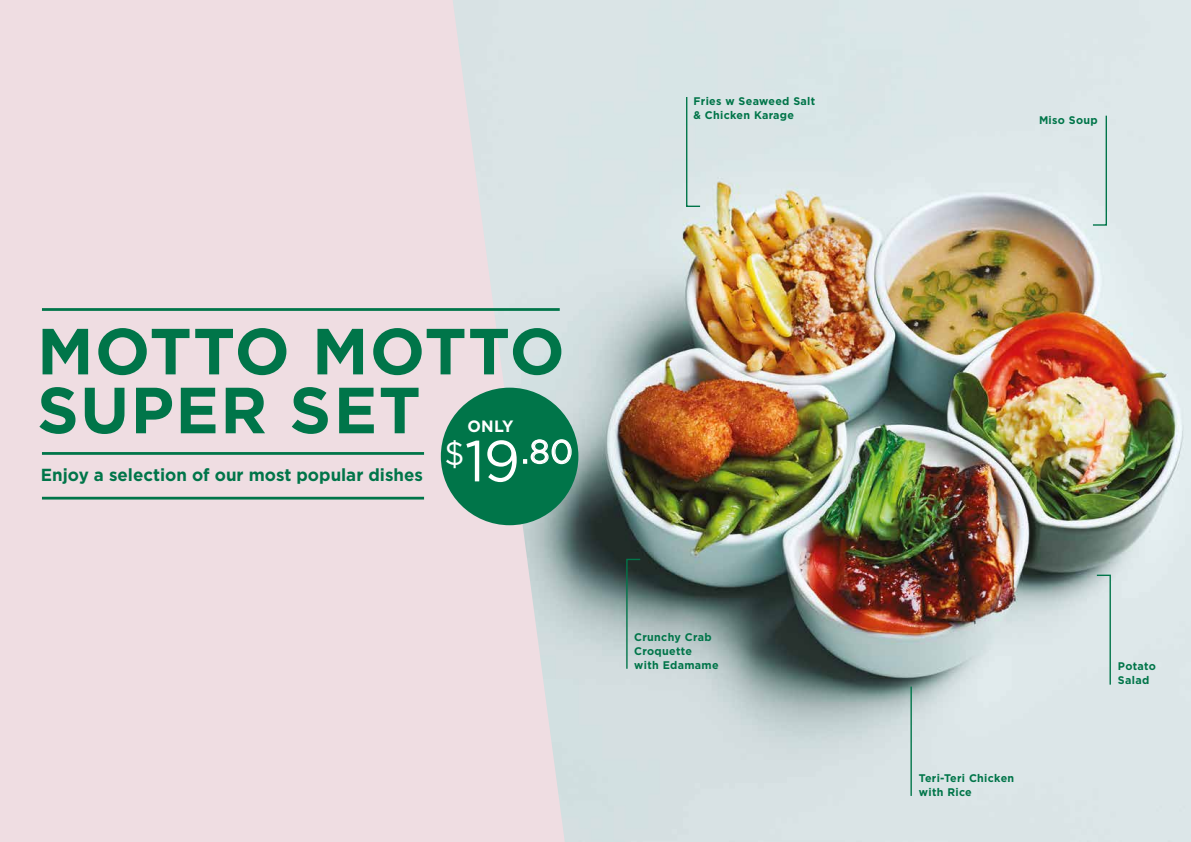
<style>
.page{position:relative;width:1191px;height:842px;background:#efdde2}
.page>*{position:absolute;margin:0;border:0;box-sizing:border-box;transform-origin:0 0}
.t1{font:700 65.1px/58.9px "Gotham";letter-spacing:.02em;color:#007549}
.t2{font:32.7px "Gotham";color:#fff}
.t3{font:700 17.4px "Gotham";color:#007549}
.t4{font:700 16.4px "Gotham";color:#fff}
.t5{font:700 11.1px/13.8px "Gotham";letter-spacing:.03em;color:#007549}
.s1{font-size:57.9px}
</style>
<div class="page">
<img style="left:453px;top:0;width:738px;height:842px">
<hr style="left:42px;top:308px;width:518px;height:3px;background:#007549">
<hr style="left:42px;top:452px;width:382px;height:3px;background:#007549">
<hr style="left:42px;top:497px;width:382px;height:2px;background:#007549">
<div style="left:441px;top:388px;width:137px;height:137px;background:#007549;border-radius:50%"></div>
<svg style="left:523px;top:439px;width:49px;height:26px"></svg>
<svg style="left:685px;top:96px;width:16px;height:112px;background:#c4dad7"></svg>
<svg style="left:625px;top:558px;width:16px;height:112px;background:#7a948f"></svg>
<hr style="left:910px;top:687px;width:2px;height:109px;background:#007549">
<svg style="left:1095px;top:574px;width:16px;height:112px;background:#c6dbd8"></svg>
<svg style="left:1091px;top:114px;width:16px;height:112px"></svg>
<p class="t5" style="left:693px;top:94px;width:123px">Fries w Seaweed Salt &amp; Chicken Karage</p>
<h1 class="t1" style="left:37px;top:321px;width:529px">MOTTO MOTTO<br>SUPER SET</h1>
<h2 class="t2" style="left:444px;top:431px;width:130px">$<span class="s1">19</span>.80</h2>
<h3 class="t4" style="left:467px;top:415px;width:48px">ONLY</h3>
<h3 class="t3" style="left:41px;top:463px;width:383px">Enjoy a selection of our most popular dishes</h3>
<p class="t5" style="left:634px;top:630px;width:86px">Crunchy Crab<br>Croquette with Edamame</p>
<p class="t5" style="left:1039px;top:113px;width:60px">Miso Soup</p>
<p class="t5" style="left:919px;top:771px;width:97px">Teri-Teri Chicken with Rice</p>
<p class="t5" style="left:1118px;top:659px;width:40px">Potato<br>Salad</p>
</div>
